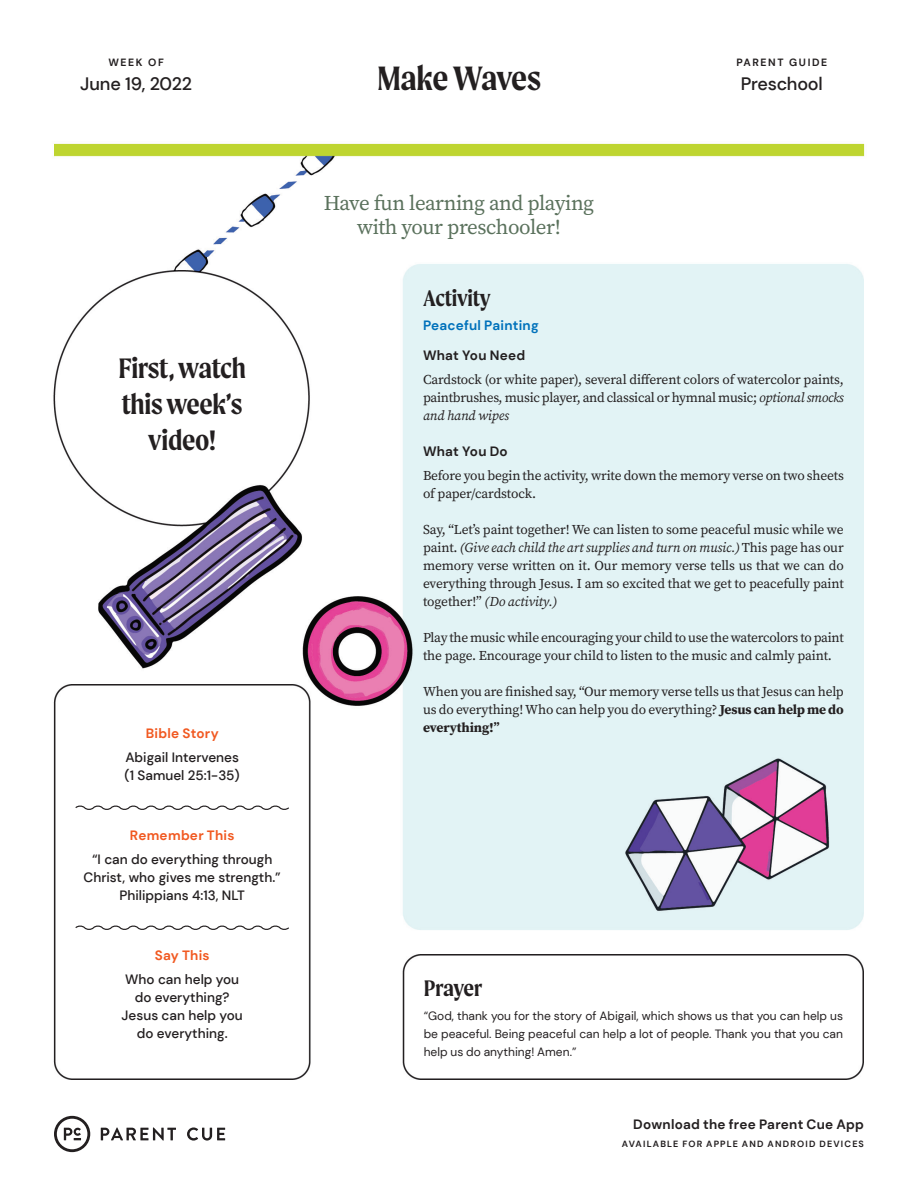
<style>
.page{position:relative;width:918px;height:1188px;background:#fff}
.page>*{position:absolute;margin:0;border:0;box-sizing:border-box;transform-origin:0 0}
.t1{font:600 36px "Moret";letter-spacing:-.015em;color:#231f20}
.t2{font:600 30px/36px "Moret";letter-spacing:-.01em;color:#231f20;text-align:center}
.t3{font:600 24px "Moret";letter-spacing:-.01em;color:#231f20}
.t4{font:21px/24px "Source Serif Pro";letter-spacing:-.02em;color:#5a715c;text-align:center}
.t5{font:500 18px "DM Sans";letter-spacing:-.015em;color:#231f20}
.t6{font:13.5px/18px "Source Serif Pro";letter-spacing:-.02em;color:#231f20;text-align:justify}
.t7{font:500 13.5px/18px "DM Sans";color:#231f20;text-align:center}
.t8{font:700 13.5px "DM Sans";letter-spacing:.015em;color:#231f20}
.t9{font:700 13.5px "DM Sans";letter-spacing:.02em;color:#f15921}
.t10{font:700 13.5px "DM Sans";letter-spacing:.015em;color:#0071bb}
.t11{font:12px/18px "DM Sans";color:#231f20;text-align:justify}
.t12{font:700 10.5px "DM Sans";letter-spacing:.15em;color:#231f20}
.t13{font:700 9px "DM Sans";letter-spacing:.13em;color:#231f20}
.s1{font-style:italic}
.s2{font-weight:700}
</style>
<div class="page">
<img style="left:53px;top:143px;width:812px;height:1010px">
<svg style="left:101px;top:1127px;width:75px;height:14px"></svg>
<svg style="left:187px;top:1127px;width:38px;height:14px"></svg>
<svg style="left:54px;top:1116px;width:36px;height:36px"></svg>
<svg style="left:74px;top:804px;width:216px;height:8px"></svg>
<svg style="left:74px;top:924px;width:216px;height:8px"></svg>
<p class="t12" style="left:108px;top:56px;width:57px">WEEK OF</p>
<h3 class="t5" style="left:80px;top:73px;width:113px">June 19, 2022</h3>
<h2 class="t2" style="left:118px;top:350px;width:129px">First, watch this week’s video!</h2>
<p class="t9" style="left:146px;top:725px;width:75px">Bible Story</p>
<p class="t7" style="left:125px;top:748px;width:117px;text-align:left">Abigail Intervenes (1 Samuel 25:1-35)</p>
<p class="t9" style="left:130px;top:827px;width:106px">Remember This</p>
<p class="t7" style="left:84px;top:850px;width:199px">“I can do everything through<br>Christ, who gives me strength.”<br>Philippians 4:13, NLT</p>
<p class="t9" style="left:155px;top:947px;width:56px">Say This</p>
<p class="t7" style="left:122px;top:970px;width:123px">Who can help you do everything?<br>Jesus can help you do everything.</p>
<h1 class="t1" style="left:377px;top:58px;width:165px">Make Waves</h1>
<h3 class="t4" style="left:324px;top:191px;width:272px">Have fun learning and playing with your preschooler!</h3>
<p class="t12" style="left:736px;top:56px;width:92px">PARENT GUIDE</p>
<h3 class="t5" style="left:741px;top:73px;width:84px">Preschool</h3>
<h3 class="t3" style="left:423px;top:284px;width:69px">Activity</h3>
<p class="t10" style="left:423px;top:317px;width:117px">Peaceful Painting</p>
<p class="t8" style="left:423px;top:347px;width:104px">What You Need</p>
<p class="t6" style="left:423px;top:370px;width:422px">Cardstock (or white paper), several different colors of watercolor paints, paintbrushes, music player, and classical or hymnal music; <span class="s1">optional smocks and hand wipes</span></p>
<p class="t8" style="left:423px;top:443px;width:86px">What You Do</p>
<p class="t6" style="left:423px;top:466px;width:422px">Before you begin the activity, write down the memory verse on two sheets of paper/cardstock.</p>
<p class="t6" style="left:423px;top:520px;width:422px">Say, “Let’s paint together! We can listen to some peaceful music while we paint. <span class="s1">(Give each child the art supplies and turn on music.)</span> This page has our memory verse written on it. Our memory verse tells us that we can do everything through Jesus. I am so excited that we get to peacefully paint together!” <span class="s1">(Do activity.)</span></p>
<p class="t6" style="left:423px;top:628px;width:422px">Play the music while encouraging your child to use the watercolors to paint the page. Encourage your child to listen to the music and calmly paint.</p>
<p class="t6" style="left:423px;top:682px;width:422px">When you are finished say, “Our memory verse tells us that Jesus can help us do everything! Who can help you do everything? <span class="s2">Jesus can help me do everything!”</span></p>
<h3 class="t3" style="left:424px;top:974px;width:60px">Prayer</h3>
<p class="t11" style="left:424px;top:1007px;width:421px">“God, thank you for the story of Abigail, which shows us that you can help us be peaceful. Being peaceful can help a lot of people. Thank you that you can help us do anything! Amen.”</p>
<p class="t8" style="left:633px;top:1116px;width:232px">Download the free Parent Cue App</p>
<p class="t13" style="left:622px;top:1138px;width:244px">AVAILABLE FOR APPLE AND ANDROID DEVICES</p>
</div>
